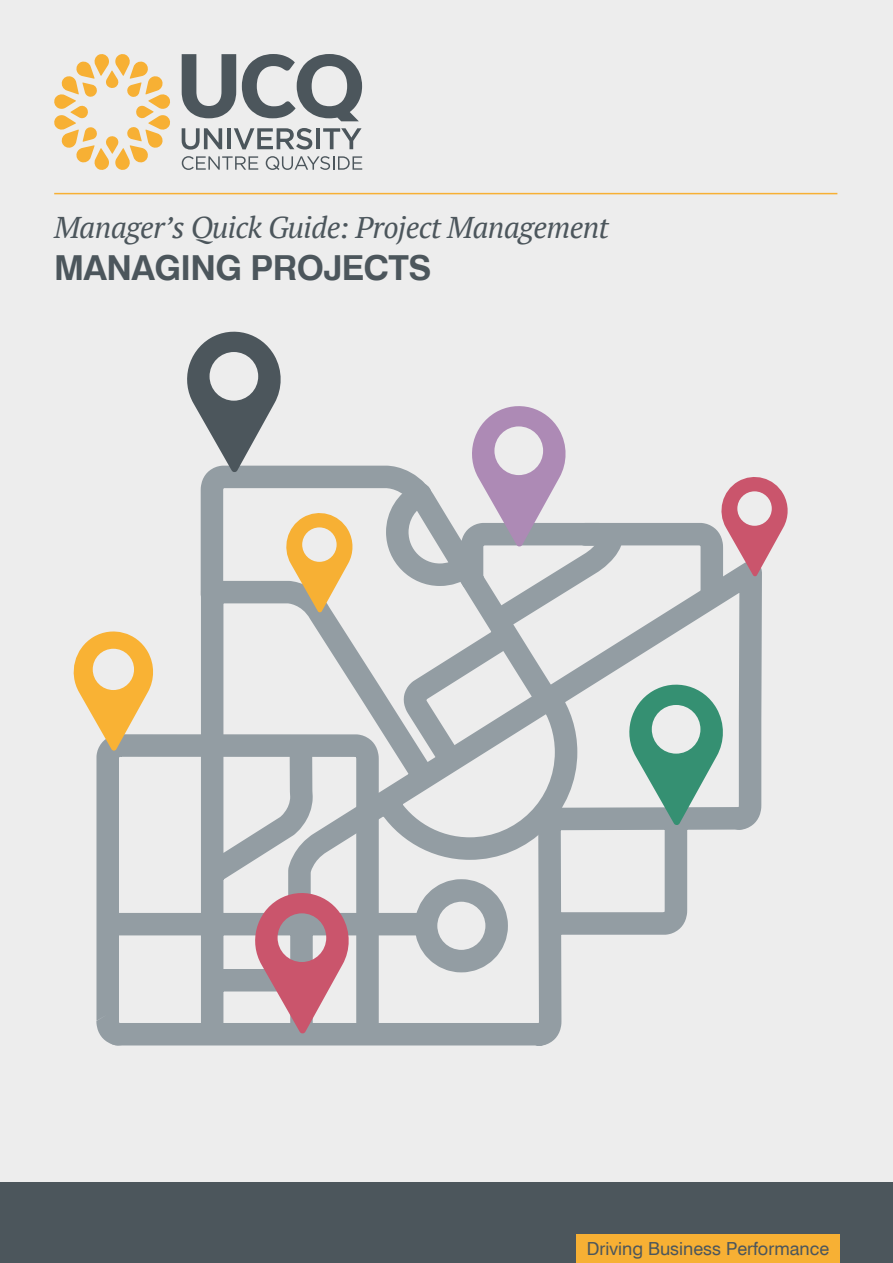
<style>
.page{position:relative;width:893px;height:1263px;background:#fff}
.page>*{position:absolute;margin:0;border:0;box-sizing:border-box;transform-origin:0 0}
.t1{font:700 34.5px "Swiss 721 BT";letter-spacing:-.02em;color:#4c565c}
.t2{font:italic 30px "PT Serif";letter-spacing:-.02em;color:#4c565c}
.t3{font:18px "Swiss 721 BT";color:#4c565c}
</style>
<div class="page">
<div style="left:0;top:0;width:893px;height:1258px;background:#ededed"></div>
<svg style="left:182px;top:128px;width:40px;height:22px"></svg>
<hr style="left:227px;top:128px;width:4px;height:21px;background:#4c565c">
<svg style="left:234px;top:128px;width:78px;height:22px"></svg>
<hr style="left:316px;top:128px;width:4px;height:21px;background:#4c565c">
<svg style="left:323px;top:128px;width:39px;height:21px"></svg>
<svg style="left:182px;top:156px;width:76px;height:14px"></svg>
<svg style="left:266px;top:156px;width:96px;height:14px"></svg>
<svg style="left:182px;top:54px;width:54px;height:64px"></svg>
<svg style="left:242px;top:54px;width:120px;height:67px"></svg>
<svg style="left:54px;top:54px;width:116px;height:116px"></svg>
<hr style="left:54px;top:193px;width:783px;height:1px;background:#f7b034">
<div style="left:0;top:1182px;width:893px;height:81px;background:#4c565c"></div>
<div style="left:576px;top:1235px;width:263px;height:28px;background:#f7b034"></div>
<svg style="left:96px;top:465px;width:666px;height:581px"></svg>
<svg style="left:180px;top:331px;width:103px;height:142px"></svg>
<svg style="left:73px;top:626px;width:82px;height:125px"></svg>
<svg style="left:248px;top:886px;width:103px;height:148px"></svg>
<svg style="left:465px;top:406px;width:103px;height:141px"></svg>
<svg style="left:623px;top:678px;width:102px;height:148px"></svg>
<svg style="left:717px;top:472px;width:71px;height:105px"></svg>
<svg style="left:282px;top:508px;width:72px;height:105px"></svg>
<p class="t2" style="left:54px;top:208px;width:556px">Manager’s Quick Guide: Project Management</p>
<p class="t1" style="left:54px;top:247px;width:379px">MANAGING PROJECTS</p>
<p class="t3" style="left:587px;top:1238px;width:244px">Driving Business Performance</p>
</div>
